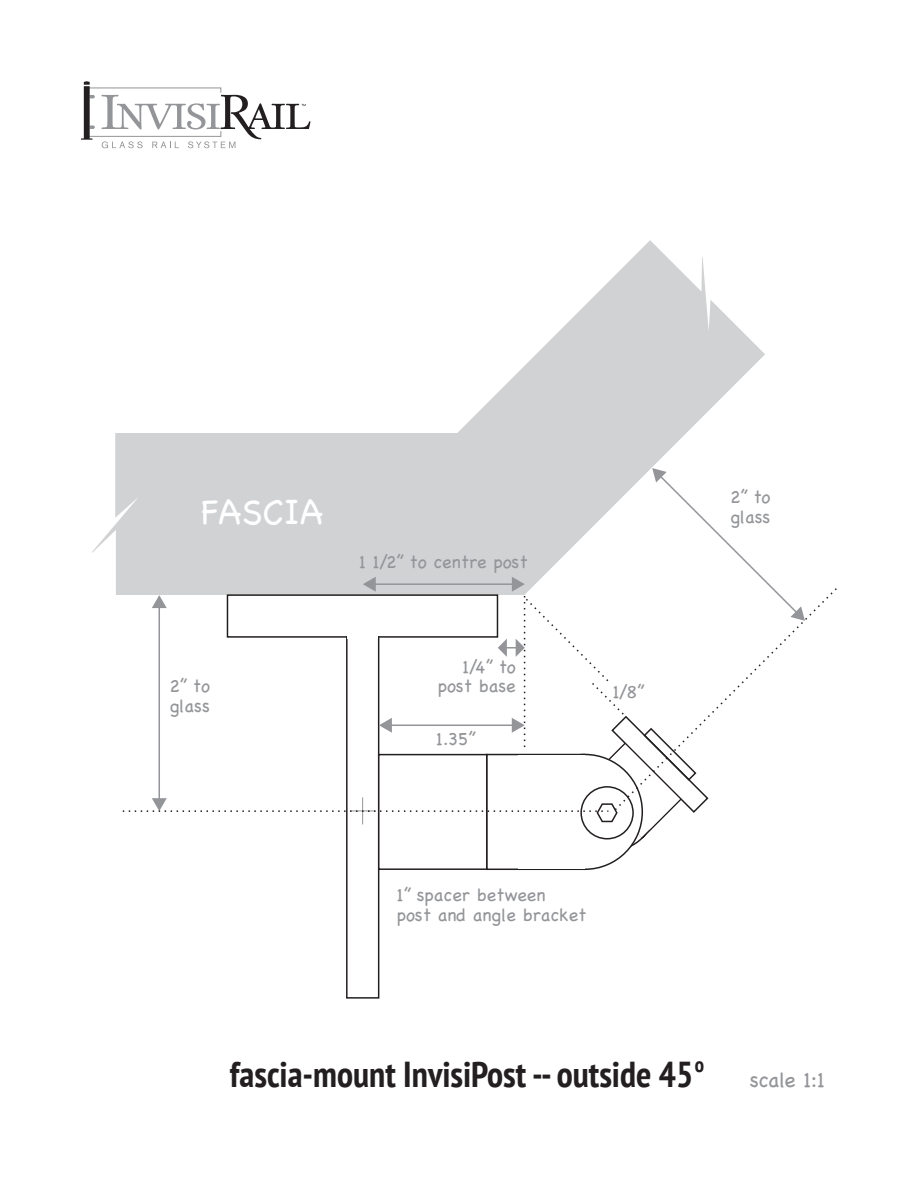
<style>
.page{position:relative;width:918px;height:1188px;background:#fff}
.page>*{position:absolute;margin:0;border:0;box-sizing:border-box;transform-origin:0 0}
.t1{font:700 condensed 36px "PT Sans";color:#231f20}
.t2{font:36px "Chalkboard";color:#fff}
.t3{font:21px "Chalkboard";letter-spacing:-.025em;color:#939598}
.t4{font:700 condensed 21px "PT Sans";color:#231f20}
.t5{font:18px/19.5px "Chalkboard";color:#939598}
</style>
<div class="page">
<svg style="left:469px;top:243px;width:282px;height:178px;fill:#d1d2d4"></svg>
<svg style="left:647px;top:240px;width:118px;height:128px"></svg>
<svg style="left:81px;top:81px;width:230px;height:67px"></svg>
<div style="left:346px;top:636px;width:33px;height:363px;border:2px solid #231f20"></div>
<div style="left:378px;top:754px;width:110px;height:116px;background:#fff;border:2px solid #231f20"></div>
<svg style="left:92px;top:421px;width:713px;height:435px"></svg>
<h1 class="t2" style="left:201px;top:490px;width:123px">FASCIA</h1>
<p class="t5" style="left:169px;top:676px;width:42px">2” to glass</p>
<p class="t5" style="left:359px;top:552px;width:170px">1 1/2” to centre post</p>
<p class="t5" style="left:438px;top:657px;width:80px;text-align:right">1/4” to post base</p>
<p class="t5" style="left:436px;top:729px;width:42px">1.35”</p>
<p class="t5" style="left:613px;top:682px;width:34px">1/8”</p>
<p class="t5" style="left:397px;top:886px;width:191px">1” spacer between<br>post and angle bracket</p>
<p class="t5" style="left:730px;top:488px;width:42px">2” to glass</p>
<p class="t4" style="left:695px;top:1051px;width:11px">o</p>
<h1 class="t1" style="left:230px;top:1050px;width:465px">fascia-mount InvisiPost -- outside 45</h1>
<p class="t3" style="left:750px;top:1067px;width:77px">scale 1:1</p>
</div>
